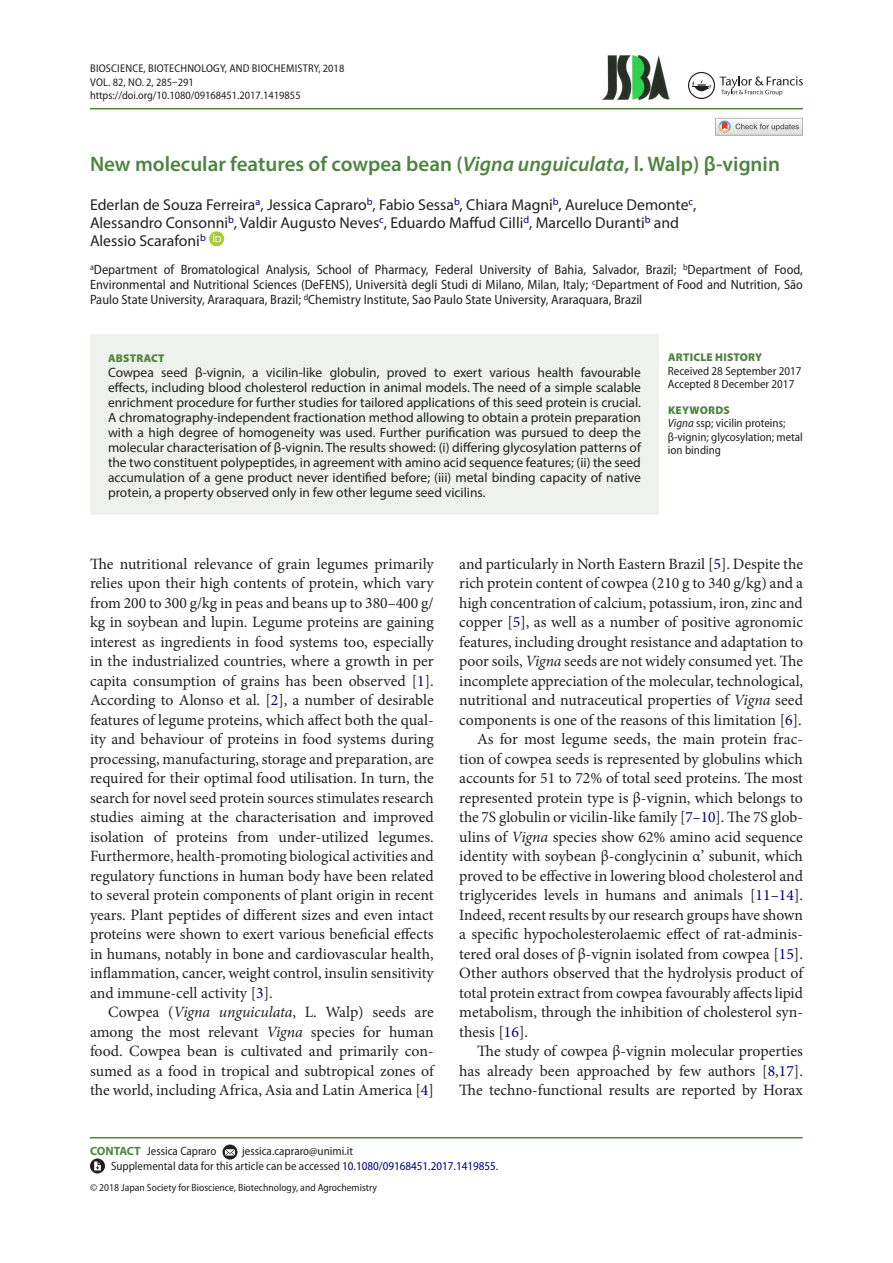
<style>
.page{position:relative;width:893px;height:1263px;background:#fff}
.page>*{position:absolute;margin:0;border:0;box-sizing:border-box;transform-origin:0 0}
.t1{font:600 21px "Myriad Pro";color:#508342}
.t2{font:15.75px/19.5px "Minion Pro";color:#231f20;text-align:justify}
.t3{font:15.75px/18px "Myriad Pro";color:#231f20}
.t4{font:13.5px/15px "Myriad Pro";color:#231f20;text-align:justify}
.t5{font:semi-condensed 13.5px/15px "Myriad Pro";color:#231f20;text-align:justify}
.t6{font:semi-condensed 12px/13.5px "Myriad Pro";color:#231f20}
.t7{font:semi-condensed 11.25px/13.5px "Myriad Pro";letter-spacing:.015em;color:#231f20}
.t8{font:900 11.25px "Myriad Pro";letter-spacing:.02em;color:#508342}
.t9{font:semi-condensed 10.5px "Myriad Pro";color:#231f20}
.s1{font-style:italic}
.s2{color:#000080}
.s3{font-weight:700;font-stretch:normal;color:#508342}
</style>
<div class="page">
<hr style="left:90px;top:108px;width:713px;height:1px;background:#508342">
<hr style="left:90px;top:1137px;width:713px;height:1px;background:#508342">
<svg style="left:222px;top:1144px;width:15px;height:15px"></svg>
<svg style="left:225px;top:1149px;width:10px;height:6px"></svg>
<svg style="left:90px;top:1158px;width:15px;height:15px"></svg>
<svg style="left:94px;top:1161px;width:7px;height:9px"></svg>
<div style="left:90px;top:335px;width:569px;height:180px;background:#edf3ec"></div>
<svg style="left:209px;top:231px;width:15px;height:15px"></svg>
<svg style="left:213px;top:234px;width:8px;height:8px"></svg>
<svg style="left:688px;top:72px;width:115px;height:27px"></svg>
<img style="left:603px;top:56px;width:67px;height:43px">
<svg style="left:715px;top:118px;width:88px;height:17px"></svg>
<p class="t7" style="left:90px;top:62px;width:256px">Bioscience, Biotechnology, and Biochemistry, 2018<br>VOL. 82, NO. 2, 285–291 https://doi.org/10.1080/09168451.2017.1419855</p>
<h1 class="t1" style="left:90px;top:151px;width:691px">New molecular features of cowpea bean (<span class="s1">Vigna unguiculata</span>, l. Walp) β-vignin</h1>
<p class="t3" style="left:90px;top:196px;width:608px">Ederlan de Souza Ferreira<sup>a</sup>, Jessica Capraro<sup>b</sup>, Fabio Sessa<sup>b</sup>, Chiara Magni<sup>b</sup>, Aureluce Demonte<sup>c</sup>,<br>Alessandro Consonni<sup>b</sup>, Valdir Augusto Neves<sup>c</sup>, Eduardo Maffud Cilli<sup>d</sup>, Marcello Duranti<sup>b</sup> and<br>Alessio Scarafoni<sup>b</sup></p>
<p class="t5" style="left:90px;top:262px;width:714px"><sup>a</sup>Department of Bromatological Analysis, School of Pharmacy, Federal University of Bahia, Salvador, Brazil; <sup>b</sup>Department of Food, Environmental and Nutritional Sciences (DeFENS), Università degli Studi di Milano, Milan, Italy; <sup>c</sup>Department of Food and Nutrition, São Paulo State University, Araraquara, Brazil; <sup>d</sup>Chemistry Institute, Sao Paulo State University, Araraquara, Brazil</p>
<p class="t8" style="left:108px;top:351px;width:58px">ABSTRACT</p>
<p class="t4" style="left:108px;top:364px;width:534px">Cowpea seed β-vignin, a vicilin-like globulin, proved to exert various health favourable effects, including blood cholesterol reduction in animal models. The need of a simple scalable enrichment procedure for further studies for tailored applications of this seed protein is crucial.<br>A chromatography-independent fractionation method allowing to obtain a protein preparation with a high degree of homogeneity was used. Further purification was pursued to deep the molecular characterisation of β-vignin. The results showed: (i) differing glycosylation patterns of the two constituent polypeptides, in agreement with amino acid sequence features; (ii) the seed accumulation of a gene product never identified before; (iii) metal binding capacity of native protein, a property observed only in few other legume seed vicilins.</p>
<p class="t8" style="left:668px;top:351px;width:96px">ARTICLE HISTORY</p>
<p class="t6" style="left:668px;top:364px;width:135px">Received 28 September 2017<br>Accepted 8 December 2017</p>
<p class="t8" style="left:668px;top:403px;width:63px">KEYWORDS</p>
<p class="t6" style="left:668px;top:416px;width:136px"><span class="s1">Vigna</span> ssp; vicilin proteins; β-vignin; glycosylation; metal ion binding</p>
<p class="t2" style="left:90px;top:554px;width:345px">The nutritional relevance of grain legumes primarily relies upon their high contents of protein, which vary from 200 to 300 g/kg in peas and beans up to 380–400 g/ kg in soybean and lupin. Legume proteins are gaining interest as ingredients in food systems too, especially in the industrialized countries, where a growth in per capita consumption of grains has been observed [<span class="s2">1</span>].<br>According to Alonso et al. [<span class="s2">2</span>], a number of desirable features of legume proteins, which affect both the qual&shy;ity and behaviour of proteins in food systems during processing, manufacturing, storage and preparation, are required for their optimal food utilisation. In turn, the search for novel seed protein sources stimulates research studies aiming at the characterisation and improved isolation of proteins from under-utilized legumes.<br>Furthermore, health-promoting biological activities and regulatory functions in human body have been related to several protein components of plant origin in recent years. Plant peptides of different sizes and even intact proteins were shown to exert various beneficial effects in humans, notably in bone and cardiovascular health, inflammation, cancer, weight control, insulin sensitivity and immune-cell activity [<span class="s2">3</span>].</p>
<p class="t2" style="left:90px;top:1002px;width:345px;text-indent:18px">Cowpea (<span class="s1">Vigna unguiculata</span>, L. Walp) seeds are among the most relevant <span class="s1">Vigna</span> species for human food. Cowpea bean is cultivated and primarily con&shy;sumed as a food in tropical and subtropical zones of the world, including Africa, Asia and Latin America [<span class="s2">4</span>]</p>
<p class="t2" style="left:459px;top:554px;width:345px">and particularly in North Eastern Brazil [<span class="s2">5</span>]. Despite the</p>
<p class="t2" style="left:459px;top:573px;width:345px">rich protein content of cowpea (210 g to 340 g/kg) and a</p>
<p class="t2" style="left:459px;top:593px;width:345px">high concentration of calcium, potassium, iron, zinc and</p>
<p class="t2" style="left:459px;top:612px;width:345px">copper [<span class="s2">5</span>], as well as a number of positive agronomic</p>
<p class="t2" style="left:459px;top:632px;width:345px">features, including drought resistance and adaptation to</p>
<p class="t2" style="left:459px;top:651px;width:345px">poor soils, <span class="s1">Vigna</span> seeds are not widely consumed yet. The</p>
<p class="t2" style="left:459px;top:671px;width:345px">incomplete appreciation of the molecular, technological,</p>
<p class="t2" style="left:459px;top:690px;width:345px">nutritional and nutraceutical properties of <span class="s1">Vigna</span> seed</p>
<p class="t2" style="left:459px;top:710px;width:344px">components is one of the reasons of this limitation [<span class="s2">6</span>].</p>
<p class="t2" style="left:477px;top:729px;width:327px">As for most legume seeds, the main protein frac-</p>
<p class="t2" style="left:459px;top:749px;width:345px">tion of cowpea seeds is represented by globulins which</p>
<p class="t2" style="left:459px;top:768px;width:345px">accounts for 51 to 72% of total seed proteins. The most</p>
<p class="t2" style="left:459px;top:788px;width:345px">represented protein type is β-vignin, which belongs to</p>
<p class="t2" style="left:459px;top:807px;width:345px">the 7S globulin or vicilin-like family [<span class="s2">7–10</span>]. The 7S glob-</p>
<p class="t2" style="left:459px;top:827px;width:345px">ulins of <span class="s1">Vigna</span> species show 62% amino acid sequence</p>
<p class="t2" style="left:459px;top:846px;width:345px">identity with soybean β-conglycinin α’ subunit, which</p>
<p class="t2" style="left:459px;top:866px;width:345px">proved to be effective in lowering blood cholesterol and</p>
<p class="t2" style="left:459px;top:885px;width:345px">triglycerides levels in humans and animals [<span class="s2">11–14</span>].</p>
<p class="t2" style="left:459px;top:905px;width:345px">Indeed, recent results by our research groups have shown</p>
<p class="t2" style="left:459px;top:924px;width:345px">a specific hypocholesterolaemic effect of rat-adminis-</p>
<p class="t2" style="left:459px;top:944px;width:345px">tered oral doses of β-vignin isolated from cowpea [<span class="s2">15</span>].</p>
<p class="t2" style="left:459px;top:963px;width:345px">Other authors observed that the hydrolysis product of</p>
<p class="t2" style="left:459px;top:983px;width:345px">total protein extract from cowpea favourably affects lipid</p>
<p class="t2" style="left:459px;top:1002px;width:345px">metabolism, through the inhibition of cholesterol syn-</p>
<p class="t2" style="left:459px;top:1022px;width:70px">thesis [<span class="s2">16</span>].</p>
<p class="t2" style="left:477px;top:1041px;width:327px">The study of cowpea β-vignin molecular properties</p>
<p class="t2" style="left:459px;top:1061px;width:345px">has already been approached by few authors [<span class="s2">8</span>,<span class="s2">17</span>].</p>
<p class="t2" style="left:459px;top:1080px;width:345px">The techno-functional results are reported by Horax</p>
<p class="t6" style="left:90px;top:1145px;width:128px"><span class="s3">CONTACT</span> Jessica Capraro</p>
<p class="t6" style="left:105px;top:1144px;width:395px;line-height:15px;text-indent:137px">jessica.capraro@unimi.it<br>Supplemental data for this article can be accessed <span class="s2">10.1080/09168451.2017.1419855</span>.</p>
<p class="t9" style="left:90px;top:1182px;width:289px">© 2018 Japan Society for Bioscience, Biotechnology, and Agrochemistry</p>
</div>
